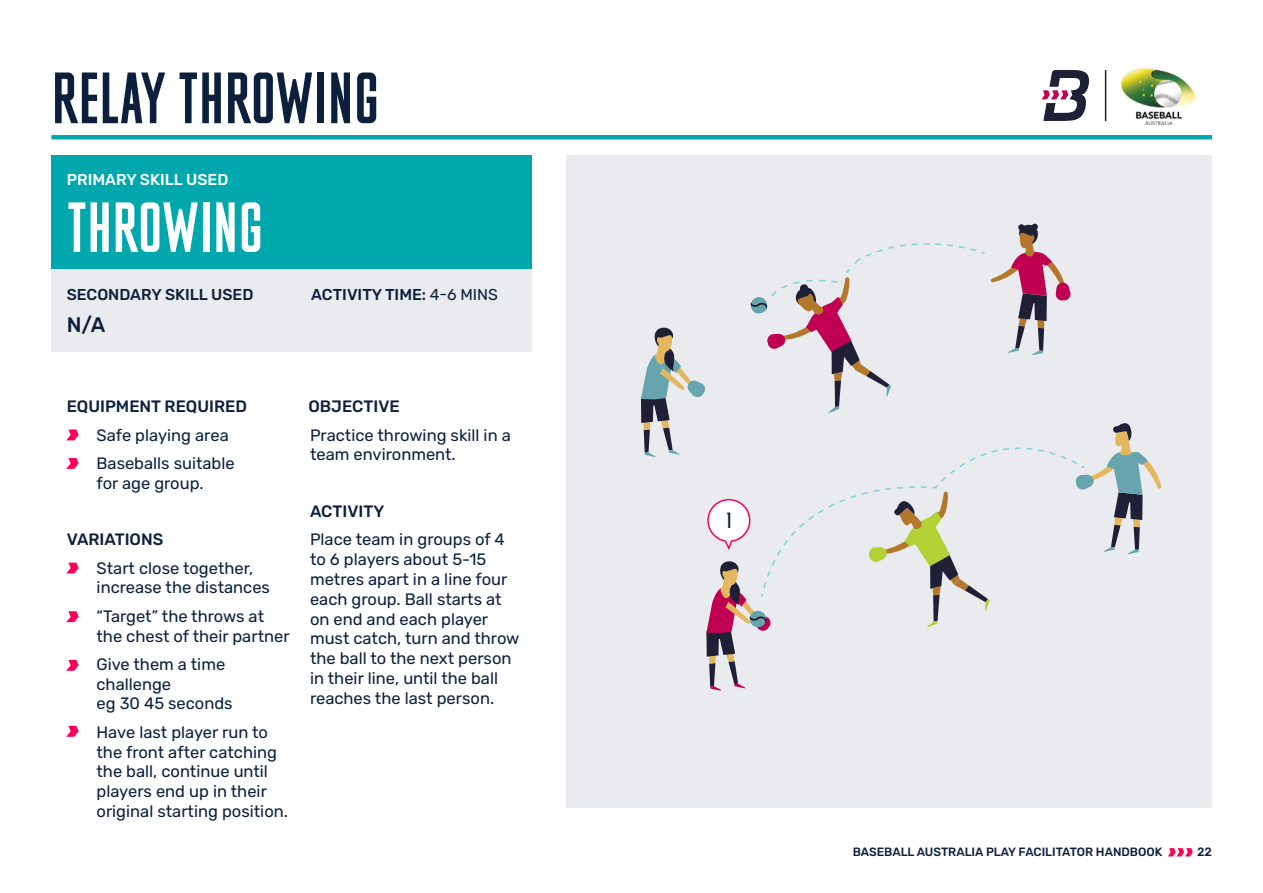
<style>
.page{position:relative;width:1263px;height:893px;background:#fff}
.page>*{position:absolute;margin:0;border:0;box-sizing:border-box;transform-origin:0 0}
.t1{font:69.15px "M Fred";color:#0c203d}
.t2{font:67.5px "M Fred";color:#fff}
.t3{font:500 21px "Rubik";color:#0c203d}
.t4{font:21px "M Fred";color:#0c203d}
.t5{font:16.5px/19.8px "Rubik";color:#0c203d}
.t6{font:500 16.5px "Rubik";color:#0c203d}
.t7{font:500 15.75px "Rubik";color:#0c203d}
.t8{font:500 15.75px "Rubik";color:#fff}
.t9{font:500 12px "Rubik";color:#0c203d}
.s1{font-weight:400}
</style>
<div class="page">
<hr style="left:1105px;top:70px;width:1px;height:51px;background:#1f2036">
<svg style="left:1041px;top:70px;width:48px;height:51px"></svg>
<img style="left:1121px;top:68px;width:76px;height:56px">
<svg style="left:1168px;top:848px;width:25px;height:8px"></svg>
<div style="left:566px;top:156px;width:646px;height:652px;background:#eaebef"></div>
<div style="left:52px;top:244px;width:480px;height:108px;background:#eaebef"></div>
<div style="left:51px;top:135px;width:1161px;height:5px;background:#00a8ad"></div>
<div style="left:52px;top:156px;width:480px;height:113px;background:#00a8ad"></div>
<svg style="left:66px;top:429px;width:13px;height:11px"></svg>
<svg style="left:66px;top:458px;width:13px;height:11px"></svg>
<svg style="left:66px;top:563px;width:13px;height:10px"></svg>
<svg style="left:66px;top:611px;width:13px;height:11px"></svg>
<svg style="left:66px;top:660px;width:13px;height:11px"></svg>
<svg style="left:66px;top:726px;width:13px;height:11px"></svg>
<svg style="left:641px;top:223px;width:520px;height:468px"></svg>
<h1 class="t1" style="left:51px;top:64px;width:330px">RELAY THROWING</h1>
<p class="t8" style="left:67px;top:171px;width:163px">PRIMARY SKILL USED</p>
<h2 class="t2" style="left:67px;top:194px;width:199px">THROWING</h2>
<p class="t7" style="left:67px;top:286px;width:188px">SECONDARY SKILL USED</p>
<p class="t7" style="left:311px;top:286px;width:188px">ACTIVITY TIME: <span class="s1">4-6 MINS</span></p>
<p class="t3" style="left:67px;top:313px;width:40px">N/A</p>
<p class="t6" style="left:67px;top:397px;width:182px">EQUIPMENT REQUIRED</p>
<p class="t5" style="left:97px;top:421px;width:140px;line-height:28.3px">Safe playing area<br>Baseballs suitable</p>
<p class="t5" style="left:97px;top:473px;width:109px">for age group.</p>
<p class="t6" style="left:67px;top:530px;width:98px">VARIATIONS</p>
<p class="t5" style="left:97px;top:558px;width:175px">Start close together, increase the distances</p>
<p class="t5" style="left:97px;top:606px;width:195px">“Target” the throws at the chest of their partner</p>
<p class="t5" style="left:97px;top:655px;width:138px">Give them a time challenge<br>eg 30 45 seconds</p>
<p class="t5" style="left:97px;top:722px;width:193px">Have last player run to the front after catching the ball, continue until players end up in their original starting position.</p>
<p class="t6" style="left:308px;top:397px;width:93px">OBJECTIVE</p>
<p class="t5" style="left:310px;top:425px;width:202px">Practice throwing skill in a team environment.</p>
<p class="t6" style="left:310px;top:502px;width:76px">ACTIVITY</p>
<p class="t5" style="left:310px;top:530px;width:211px">Place team in groups of 4 to 6 players about 5-15 metres apart in a line four each group. Ball starts at on end and each player must catch, turn and throw the ball to the next person in their line, until the ball reaches the last person.</p>
<p class="t4" style="left:727px;top:510px;width:6px">1</p>
<p class="t9" style="left:853px;top:845px;width:311px">BASEBALL AUSTRALIA PLAY FACILITATOR HANDBOOK</p>
<p class="t9" style="left:1197px;top:845px;width:16px">22</p>
</div>
